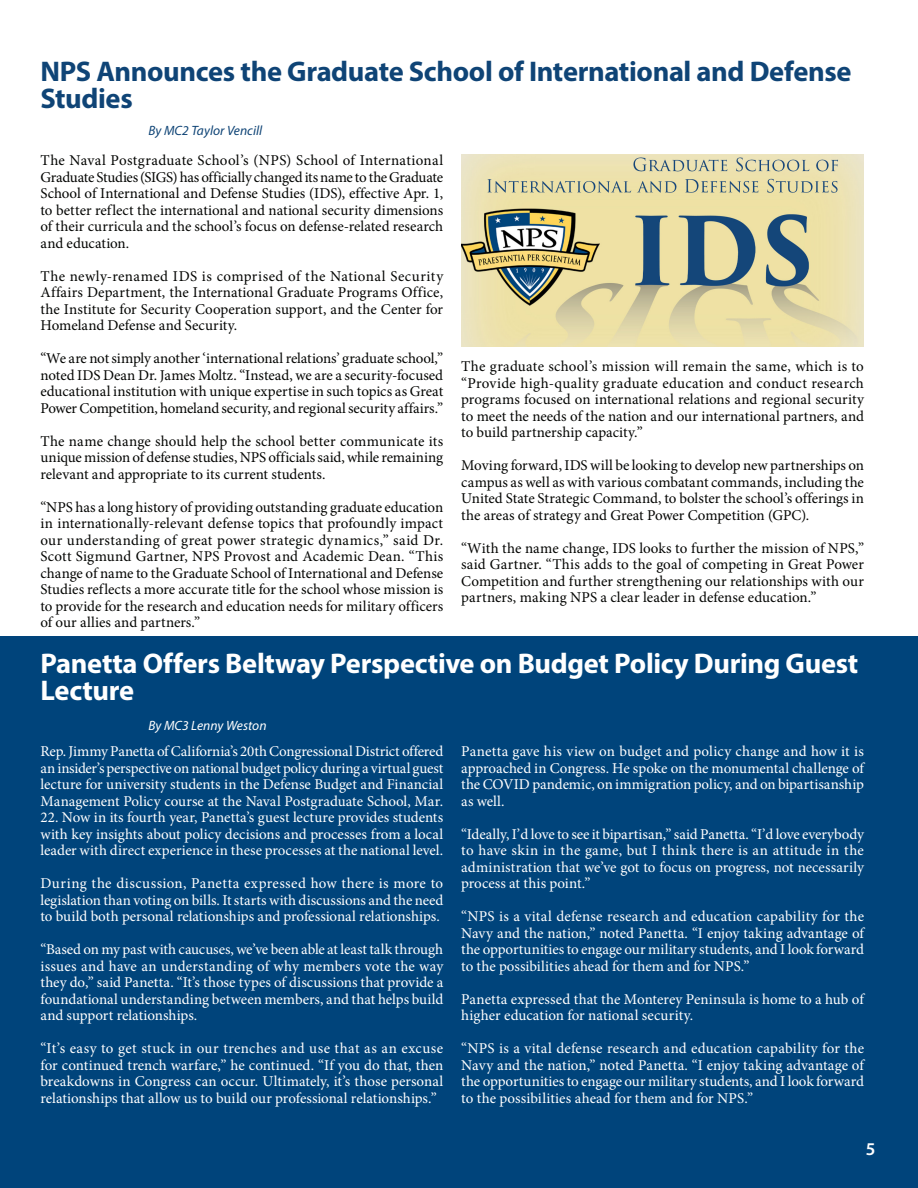
<style>
.page{position:relative;width:918px;height:1188px;background:#fff}
.page>*{position:absolute;margin:0;border:0;box-sizing:border-box;transform-origin:0 0}
.headline{font:700 28.5px/27px "Myriad Pro";letter-spacing:-.01em;color:#fff}
.headline-2{font:700 28.5px/27px "Myriad Pro";letter-spacing:-.015em;color:#0f4476}
.t1{font:600 18px "Myriad Pro";color:#fff}
.copy{font:15px/16.5px "Minion Pro";color:#040503;text-align:justify}
.copy-2{font:15px/16.5px "Minion Pro";letter-spacing:-.005em;color:#fff;text-align:justify}
.by_line{font:italic 13.5px "Myriad Pro";color:#0f4476}
.by_line-2{font:italic 13.5px "Myriad Pro";color:#fff}
</style>
<div class="page">
<div style="left:0;top:637px;width:918px;height:551px;background:#00447b"></div>
<img style="left:461px;top:155px;width:403px;height:192px">
<p class="headline-2" style="left:40px;top:57px;width:812px">NPS Announces the Graduate School of International and Defense<br>Studies</p>
<p class="by_line" style="left:148px;top:123px;width:115px">By MC2 Taylor Vencill</p>
<p class="copy" style="left:40px;top:152px;width:404px">The Naval Postgraduate School’s (NPS) School of International Graduate Studies (SIGS) has officially changed its name to the Graduate School of International and Defense Studies (IDS), effective Apr. 1, to better reflect the international and national security dimensions of their curricula and the school’s focus on defense-related research and education.</p>
<p class="copy" style="left:40px;top:268px;width:404px">The newly-renamed IDS is comprised of the National Security Affairs Department, the International Graduate Programs Office, the Institute for Security Cooperation support, and the Center for Homeland Defense and Security.</p>
<p class="copy" style="left:40px;top:350px;width:404px">“We are not simply another ‘international relations’ graduate school,” noted IDS Dean Dr. James Moltz. “Instead, we are a security-focused educational institution with unique expertise in such topics as Great Power Competition, homeland security, and regional security affairs.”</p>
<p class="copy" style="left:40px;top:433px;width:404px">The name change should help the school better communicate its unique mission of defense studies, NPS officials said, while remaining relevant and appropriate to its current students.</p>
<p class="copy" style="left:40px;top:499px;width:404px">“NPS has a long history of providing outstanding graduate education in internationally-relevant defense topics that profoundly impact our understanding of great power strategic dynamics,” said Dr.<br>Scott Sigmund Gartner, NPS Provost and Academic Dean. “This change of name to the Graduate School of International and Defense Studies reflects a more accurate title for the school whose mission is to provide for the research and education needs for military officers of our allies and partners.”</p>
<p class="copy" style="left:461px;top:358px;width:404px">The graduate school’s mission will remain the same, which is to “Provide high-quality graduate education and conduct research programs focused on international relations and regional security to meet the needs of the nation and our international partners, and to build partnership capacity.”</p>
<p class="copy" style="left:461px;top:457px;width:404px">Moving forward, IDS will be looking to develop new partnerships on campus as well as with various combatant commands, including the United State Strategic Command, to bolster the school’s offerings in the areas of strategy and Great Power Competition (GPC).</p>
<p class="copy" style="left:461px;top:540px;width:404px">“With the name change, IDS looks to further the mission of NPS,” said Gartner. “This adds to the goal of competing in Great Power Competition and further strengthening our relationships with our partners, making NPS a clear leader in defense education.”</p>
<p class="headline" style="left:40px;top:649px;width:819px">Panetta Offers Beltway Perspective on Budget Policy During Guest<br>Lecture</p>
<p class="by_line-2" style="left:148px;top:717px;width:120px">By MC3 Lenny Weston</p>
<p class="copy-2" style="left:40px;top:743px;width:404px">Rep. Jimmy Panetta of California’s 20th Congressional District offered an insider’s perspective on national budget policy during a virtual guest lecture for university students in the Defense Budget and Financial Management Policy course at the Naval Postgraduate School, Mar.</p>
<p class="copy-2" style="left:40px;top:809px;width:404px">22. Now in its fourth year, Panetta’s guest lecture provides students with key insights about policy decisions and processes from a local leader with direct experience in these processes at the national level.</p>
<p class="copy-2" style="left:40px;top:875px;width:404px">During the discussion, Panetta expressed how there is more to legislation than voting on bills. It starts with discussions and the need to build both personal relationships and professional relationships.</p>
<p class="copy-2" style="left:40px;top:941px;width:404px">“Based on my past with caucuses, we’ve been able at least talk through issues and have an understanding of why members vote the way they do,” said Panetta. “It’s those types of discussions that provide a foundational understanding between members, and that helps build and support relationships.</p>
<p class="copy-2" style="left:40px;top:1040px;width:404px">“It’s easy to get stuck in our trenches and use that as an excuse for continued trench warfare,” he continued. “If you do that, then breakdowns in Congress can occur. Ultimately, it’s those personal relationships that allow us to build our professional relationships.”</p>
<p class="copy-2" style="left:461px;top:743px;width:404px">Panetta gave his view on budget and policy change and how it is approached in Congress. He spoke on the monumental challenge of the COVID pandemic, on immigration policy, and on bipartisanship as well.</p>
<p class="copy-2" style="left:461px;top:826px;width:404px">“Ideally, I’d love to see it bipartisan,” said Panetta. “I’d love everybody to have skin in the game, but I think there is an attitude in the administration that we’ve got to focus on progress, not necessarily process at this point.”</p>
<p class="copy-2" style="left:461px;top:908px;width:404px">“NPS is a vital defense research and education capability for the Navy and the nation,” noted Panetta. “I enjoy taking advantage of the opportunities to engage our military students, and I look forward to the possibilities ahead for them and for NPS.”</p>
<p class="copy-2" style="left:461px;top:991px;width:404px">Panetta expressed that the Monterey Peninsula is home to a hub of higher education for national security.</p>
<p class="copy-2" style="left:461px;top:1040px;width:404px">“NPS is a vital defense research and education capability for the Navy and the nation,” noted Panetta. “I enjoy taking advantage of the opportunities to engage our military students, and I look forward to the possibilities ahead for them and for NPS.”</p>
<p class="t1" style="left:866px;top:1138px;width:11px">5</p>
</div>
